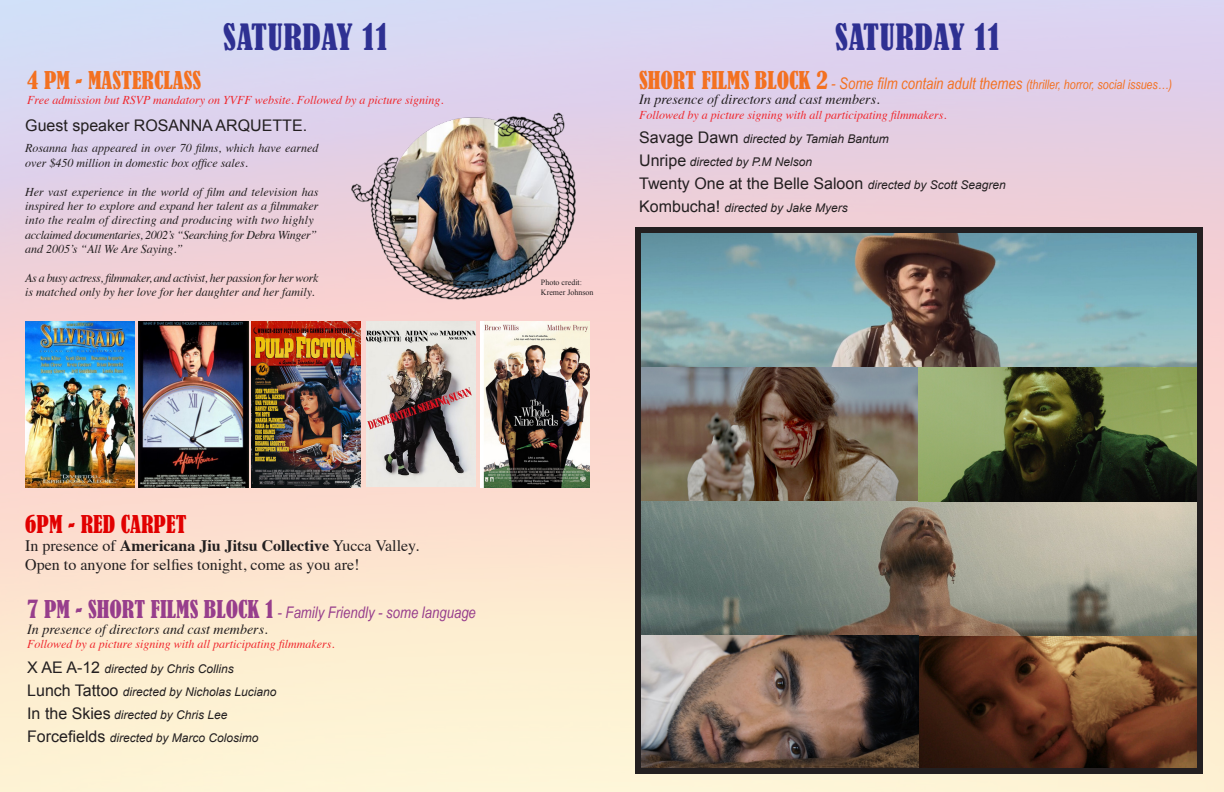
<style>
.page{position:relative;width:1224px;height:792px;background:#fff}
.page>*{position:absolute;margin:0;border:0;box-sizing:border-box;transform-origin:0 0}
.t1{font:condensed 34px "Bernard";letter-spacing:.02em;color:#2e3092}
.t2{font:condensed 23px "Bernard";color:#f37121}
.t3{font:condensed 23px "Bernard";color:#e10000}
.t4{font:16px/19.2px "Times";color:#231f20}
.t5{font:16px "Arial";color:#231f20}
.t6{font:italic 16px "Arial Narrow";color:#973e8c}
.t7{font:italic 14px "Times";color:#231f20}
.t8{font:italic 13px "Arial Narrow";color:#f37121}
.t9{font:italic 12px/14.4px "Times";color:#231f20}
.t10{font:italic 12px/23px "Arial";color:#231f20}
.t11{font:italic 12px "Times";color:#ef272d}
.t12{font:italic 12px/14.4px "Times";letter-spacing:-.03em;color:#231f20}
.t13{font:8px/9.6px "Times New Roman";color:#231f20}
.s1{font-family:"Bernard";font-style:normal;font-stretch:condensed;font-size:23px}
.s2{font-size:16px}
.s3{font-style:normal;font-size:16px}
.s4{font-style:italic;font-size:12px}
.s5{font-weight:700}
</style>
<div class="page">
<img style="left:0;top:0;width:1224px;height:792px">
<img style="left:352px;top:108px;width:230px;height:197px">
<img style="left:25px;top:321px;width:110px;height:167px">
<img style="left:139px;top:321px;width:109px;height:167px">
<img style="left:251px;top:321px;width:110px;height:167px">
<img style="left:366px;top:321px;width:110px;height:166px">
<img style="left:480px;top:321px;width:110px;height:167px">
<img style="left:641px;top:233px;width:556px;height:403px">
<img style="left:918px;top:636px;width:279px;height:132px">
<img style="left:641px;top:636px;width:277px;height:132px">
<div style="left:635px;top:233px;width:6px;height:537px;background:#231f20"></div>
<div style="left:1197px;top:233px;width:5px;height:537px;background:#231f20"></div>
<div style="left:635px;top:227px;width:567px;height:6px;background:#231f20"></div>
<div style="left:635px;top:768px;width:567px;height:5px;background:#231f20"></div>
<h1 class="t1" style="left:223px;top:17px;width:167px">SATURDAY 11</h1>
<h2 class="t2" style="left:27px;top:66px;width:175px">4 PM - MASTERCLASS</h2>
<h3 class="t5" style="left:25px;top:115px;width:283px">Guest speaker ROSANNA ARQUETTE.</h3>
<p class="t9" style="left:25px;top:140px;width:295px">Rosanna has appeared in over 70 films, which have earned over $450 million in domestic box office sales.</p>
<p class="t9" style="left:25px;top:184px;width:295px">Her vast experience in the world of film and television has inspired her to explore and expand her talent as a filmmaker into the realm of directing and producing with two highly acclaimed documentaries, 2002’s “Searching for Debra Winger” and 2005’s “All We Are Saying.”</p>
<p class="t12" style="left:25px;top:270px;width:295px">As a busy actress, filmmaker, and activist, her passion for her work is matched only by her love for her daughter and her family.</p>
<p class="t11" style="left:27px;top:89px;width:418px">Free admission but RSVP mandatory on YVFF website. Followed by a picture signing.</p>
<p class="t13" style="left:541px;top:277px;width:54px">Photo credit:<br>Kremer Johnson</p>
<h1 class="t1" style="left:835px;top:17px;width:167px">SATURDAY 11</h1>
<p class="t8" style="left:639px;top:75px;width:534px"><span class="s1">SHORT FILMS BLOCK 2</span> <span class="s2">- Some film contain adult themes</span> (thriller, horror, social issues…)</p>
<p class="t7" style="left:639px;top:88px;width:242px">In presence of directors and cast members.</p>
<p class="t11" style="left:639px;top:104px;width:309px">Followed by a picture signing with all participating filmmakers.</p>
<p class="t10" style="left:639px;top:128px;width:251px"><span class="s3">Savage Dawn</span> directed by Tamiah Bantum<br><span class="s3">Unripe</span> directed by P.M Nelson</p>
<h3 class="t5" style="left:639px;top:173px;width:368px">Twenty One at the Belle Saloon <span class="s4">directed by Scott Seagren</span></h3>
<p class="t10" style="left:639px;top:197px;width:210px"><span class="s3">Kombucha!</span> directed by Jake Myers</p>
<h2 class="t3" style="left:25px;top:511px;width:163px">6PM - RED CARPET</h2>
<h3 class="t4" style="left:25px;top:535px;width:395px">In presence of <span class="s5">Americana Jiu Jitsu Collective</span> Yucca Valley.<br>Open to anyone for selfies tonight, come as you are!</h3>
<h3 class="t6" style="left:27px;top:601px;width:450px"><span class="s1">7 PM - SHORT FILMS BLOCK 1</span> - Family Friendly - some language</h3>
<p class="t7" style="left:27px;top:617px;width:242px">In presence of directors and cast members.</p>
<p class="t11" style="left:27px;top:634px;width:309px">Followed by a picture signing with all participating filmmakers.</p>
<p class="t10" style="left:27px;top:657px;width:251px"><span class="s3">X AE A-12</span> directed by Chris Collins <span class="s3">Lunch Tattoo</span> directed by Nicholas Luciano <span class="s3">In the Skies</span> directed by Chris Lee <span class="s3">Forcefields</span> directed by Marco Colosimo</p>
</div>
